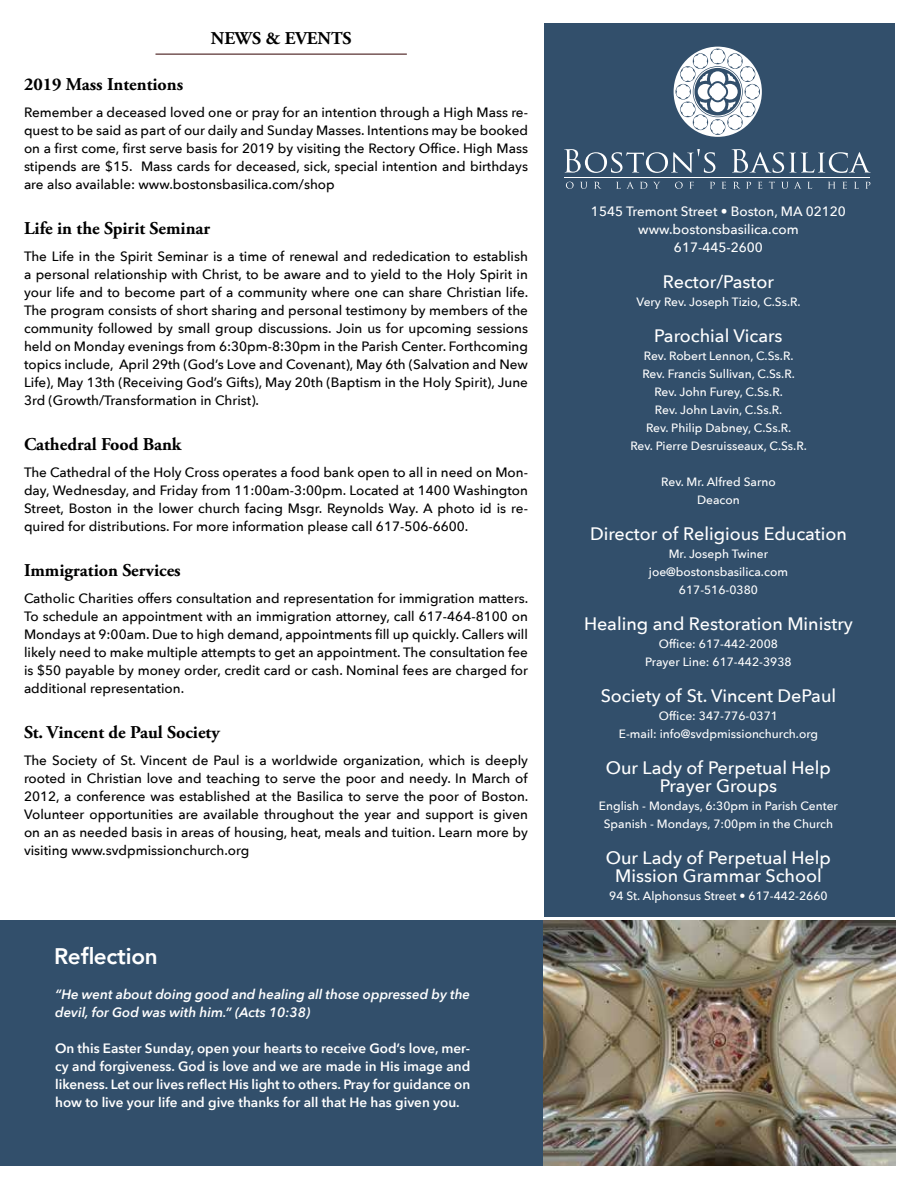
<style>
.page{position:relative;width:918px;height:1188px;background:#fff}
.page>*{position:absolute;margin:0;border:0;box-sizing:border-box;transform-origin:0 0}
.t1{font:800 22.5px "Avenir";letter-spacing:-.01em;color:#fff}
.t2{font:500 18px/18px "Avenir Next";color:#fff;text-align:center}
.t3{font:700 18px "Adobe Garamond Pro";color:#000101}
.t4{font:700 18px "Adobe Garamond Pro";color:#000}
.t5{font:500 13.5px/18px "Avenir Next";color:#000101;text-align:justify}
.t6{font:600 13.5px/18px "Avenir Next";color:#fff;text-align:justify}
.t7{font:italic 600 13.5px/18px "Avenir Next";color:#fff}
.t8{font:500 13.5px/18px "Avenir Next";color:#fff;text-align:center}
.t9{font:500 12px/18px "Avenir Next";color:#fff;text-align:center}
</style>
<div class="page">
<div style="left:544px;top:23px;width:351px;height:894px;background:#324f6b"></div>
<svg style="left:564px;top:149px;width:151px;height:24px"></svg>
<svg style="left:732px;top:149px;width:139px;height:24px"></svg>
<svg style="left:566px;top:182px;width:8px;height:7px"></svg>
<svg style="left:580px;top:182px;width:7px;height:7px"></svg>
<svg style="left:594px;top:182px;width:7px;height:7px"></svg>
<svg style="left:616px;top:182px;width:18px;height:7px"></svg>
<svg style="left:640px;top:182px;width:7px;height:7px"></svg>
<svg style="left:653px;top:182px;width:7px;height:7px"></svg>
<svg style="left:675px;top:182px;width:8px;height:7px"></svg>
<svg style="left:689px;top:182px;width:5px;height:7px"></svg>
<svg style="left:710px;top:182px;width:5px;height:7px"></svg>
<svg style="left:722px;top:182px;width:4px;height:7px"></svg>
<svg style="left:733px;top:182px;width:18px;height:7px"></svg>
<svg style="left:758px;top:182px;width:4px;height:7px"></svg>
<svg style="left:769px;top:182px;width:6px;height:7px"></svg>
<svg style="left:782px;top:182px;width:6px;height:7px"></svg>
<svg style="left:794px;top:182px;width:7px;height:7px"></svg>
<svg style="left:807px;top:182px;width:5px;height:7px"></svg>
<svg style="left:828px;top:182px;width:8px;height:7px"></svg>
<svg style="left:842px;top:182px;width:5px;height:7px"></svg>
<svg style="left:854px;top:182px;width:5px;height:7px"></svg>
<svg style="left:865px;top:182px;width:5px;height:7px"></svg>
<hr style="left:565px;top:177px;width:305px;height:1px;background:#fff">
<svg style="left:674px;top:47px;width:88px;height:90px"></svg>
<hr style="left:155px;top:54px;width:252px;height:1px;background:#320000">
<div style="left:0;top:920px;width:896px;height:246px;background:#324f6b"></div>
<img style="left:544px;top:920px;width:351px;height:245px">
<h2 class="t4" style="left:211px;top:27px;width:142px">NEWS &amp; EVENTS</h2>
<h2 class="t3" style="left:24px;top:74px;width:161px">2019 Mass Intentions</h2>
<p class="t5" style="left:24px;top:103px;width:506px">Remember a deceased loved one or pray for an intention through a High Mass re&shy;quest to be said as part of our daily and Sunday Masses. Intentions may be booked on a first come, first serve basis for 2019 by visiting the Rectory Office. High Mass stipends are $15. Mass cards for deceased, sick, special intention and birthdays are also available: www.bostonsbasilica.com/shop</p>
<h2 class="t3" style="left:24px;top:218px;width:188px">Life in the Spirit Seminar</h2>
<p class="t5" style="left:24px;top:247px;width:506px">The Life in the Spirit Seminar is a time of renewal and rededication to establish a personal relationship with Christ, to be aware and to yield to the Holy Spirit in your life and to become part of a community where one can share Christian life.<br>The program consists of short sharing and personal testimony by members of the community followed by small group discussions. Join us for upcoming sessions held on Monday evenings from 6:30pm-8:30pm in the Parish Center. Forthcoming topics include, April 29th (God’s Love and Covenant), May 6th (Salvation and New Life), May 13th (Receiving God’s Gifts), May 20th (Baptism in the Holy Spirit), June 3rd (Growth/Transformation in Christ).</p>
<h2 class="t3" style="left:24px;top:434px;width:159px">Cathedral Food Bank</h2>
<p class="t5" style="left:24px;top:463px;width:506px">The Cathedral of the Holy Cross operates a food bank open to all in need on Mon&shy;day, Wednesday, and Friday from 11:00am-3:00pm. Located at 1400 Washington Street, Boston in the lower church facing Msgr. Reynolds Way. A photo id is re&shy;quired for distributions. For more information please call 617-506-6600.</p>
<h2 class="t3" style="left:24px;top:560px;width:158px">Immigration Services</h2>
<p class="t5" style="left:24px;top:589px;width:506px">Catholic Charities offers consultation and representation for immigration matters.<br>To schedule an appointment with an immigration attorney, call 617-464-8100 on Mondays at 9:00am. Due to high demand, appointments fill up quickly. Callers will likely need to make multiple attempts to get an appointment. The consultation fee is $50 payable by money order, credit card or cash. Nominal fees are charged for additional representation.</p>
<h2 class="t3" style="left:24px;top:722px;width:197px">St. Vincent de Paul Society</h2>
<p class="t5" style="left:24px;top:751px;width:506px">The Society of St. Vincent de Paul is a worldwide organization, which is deeply rooted in Christian love and teaching to serve the poor and needy. In March of 2012, a conference was established at the Basilica to serve the poor of Boston.<br>Volunteer opportunities are available throughout the year and support is given on an as needed basis in areas of housing, heat, meals and tuition. Learn more by visiting www.svdpmissionchurch.org</p>
<h1 class="t1" style="left:54px;top:938px;width:105px">Reflection</h1>
<p class="t7" style="left:55px;top:985px;width:417px">“He went about doing good and healing all those oppressed by the devil, for God was with him.” (Acts 10:38)</p>
<p class="t6" style="left:55px;top:1039px;width:417px">On this Easter Sunday, open your hearts to receive God’s love, mer&shy;cy and forgiveness. God is love and we are made in His image and likeness. Let our lives reflect His light to others. Pray for guidance on how to live your life and give thanks for all that He has given you.</p>
<p class="t8" style="left:591px;top:202px;width:256px">1545 Tremont Street • Boston, MA 02120 www.bostonsbasilica.com<br>617-445-2600</p>
<h2 class="t2" style="left:663px;top:272px;width:113px">Rector/Pastor</h2>
<p class="t9" style="left:637px;top:292px;width:166px">Very Rev. Joseph Tizio, C.Ss.R.</p>
<h2 class="t2" style="left:654px;top:326px;width:130px">Parochial Vicars</h2>
<p class="t9" style="left:630px;top:346px;width:178px">Rev. Robert Lennon, C.Ss.R.<br>Rev. Francis Sullivan, C.Ss.R.<br>Rev. John Furey, C.Ss.R.<br>Rev. John Lavin, C.Ss.R.<br>Rev. Philip Dabney, C.Ss.R.<br>Rev. Pierre Desruisseaux, C.Ss.R.</p>
<p class="t9" style="left:661px;top:472px;width:116px">Rev. Mr. Alfred Sarno<br>Deacon</p>
<h2 class="t2" style="left:590px;top:524px;width:258px">Director of Religious Education</h2>
<p class="t9" style="left:649px;top:544px;width:141px">Mr. Joseph Twiner joe@bostonsbasilica.com<br>617-516-0380</p>
<h2 class="t2" style="left:584px;top:614px;width:270px">Healing and Restoration Ministry</h2>
<p class="t9" style="left:645px;top:634px;width:148px">Office: 617-442-2008<br>Prayer Line: 617-442-3938</p>
<h2 class="t2" style="left:601px;top:686px;width:237px">Society of St. Vincent DePaul</h2>
<p class="t9" style="left:619px;top:706px;width:201px">Office: 347-776-0371<br>E-mail: info@svdpmissionchurch.org</p>
<h2 class="t2" style="left:606px;top:758px;width:227px">Our Lady of Perpetual Help<br>Prayer Groups</h2>
<p class="t9" style="left:599px;top:796px;width:241px">English - Mondays, 6:30pm in Parish Center<br>Spanish - Mondays, 7:00pm in the Church</p>
<h2 class="t2" style="left:606px;top:848px;width:227px">Our Lady of Perpetual Help<br>Mission Grammar School</h2>
<p class="t9" style="left:609px;top:886px;width:220px">94 St. Alphonsus Street • 617-442-2660</p>
</div>
